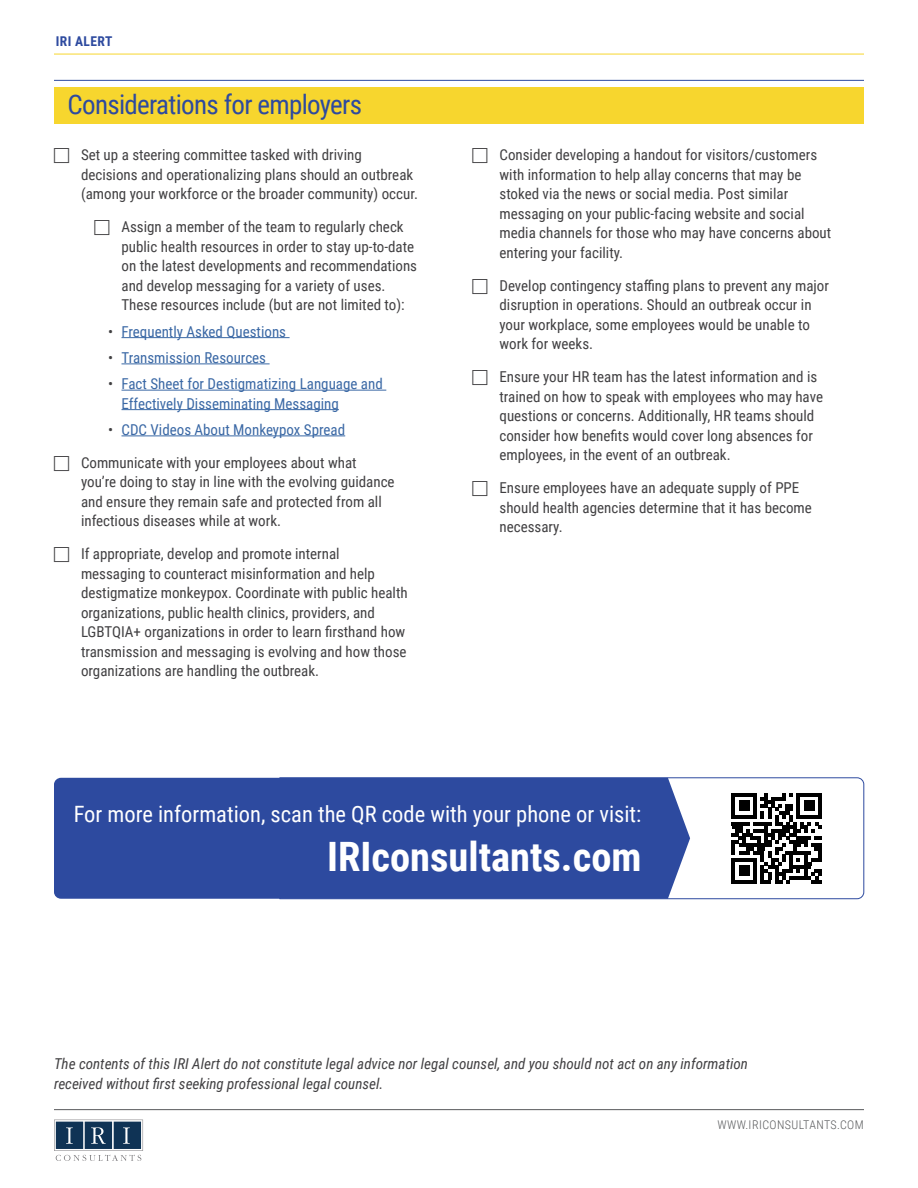
<style>
.page{position:relative;width:918px;height:1188px;background:#fff}
.page>*{position:absolute;margin:0;border:0;box-sizing:border-box;transform-origin:0 0}
.t1{font:700 40.5px "Roboto Condensed";color:#fff}
.t2{font:27px "Roboto Condensed";letter-spacing:-.025em;color:#2d4a9f}
.t3{font:22.5px "Roboto Condensed";color:#fff}
.t4{font:15px/19.5px "Roboto Condensed";color:#414042}
.t5{font:italic 15px/19.5px "Roboto Condensed";color:#414042}
.t6{font:15px/19.5px "Roboto Condensed";color:#3a68a5}
.t7{font:700 13.5px "Roboto Condensed";letter-spacing:.035em;color:#2d4a9f}
.t8{font:300 12px "Roboto Condensed";letter-spacing:.035em;color:#58595b}
.s1{color:#414042}
</style>
<div class="page">
<hr style="left:54px;top:54px;width:810px;height:1px;background:#f7d62e">
<hr style="left:54px;top:1109px;width:810px;height:1px;background:#58595b">
<svg style="left:54px;top:1120px;width:89px;height:41px"></svg>
<svg style="left:258px;top:777px;width:606px;height:122px"></svg>
<div style="left:54px;top:778px;width:636px;height:121px;background:#2d4a9f"></div>
<div style="left:54px;top:87px;width:810px;height:37px;background:#f7d62e"></div>
<hr style="left:54px;top:80px;width:810px;height:1px;background:#2d4a9f">
<hr style="left:122px;top:337px;width:168px;height:1px;background:#3a68a5">
<hr style="left:122px;top:364px;width:148px;height:1px;background:#3a68a5">
<hr style="left:122px;top:390px;width:264px;height:1px;background:#3a68a5">
<hr style="left:122px;top:409px;width:217px;height:1px;background:#3a68a5">
<hr style="left:122px;top:436px;width:223px;height:1px;background:#3a68a5">
<p class="t7" style="left:56px;top:32px;width:58px">IRI ALERT</p>
<h2 class="t2" style="left:68px;top:86px;width:296px">Considerations for employers</h2>
<p class="t4" style="left:81px;top:145px;width:338px">Set up a steering committee tasked with driving decisions and operationalizing plans should an outbreak (among your workforce or the broader community) occur.</p>
<p class="t4" style="left:122px;top:217px;width:297px">Assign a member of the team to regularly check public health resources in order to stay up-to-date on the latest developments and recommendations and develop messaging for a variety of uses.<br>These resources include (but are not limited to):</p>
<p class="t6" style="left:108px;top:321px;width:180px"><span class="s1">•</span> Frequently Asked Questions</p>
<p class="t6" style="left:108px;top:347px;width:160px"><span class="s1">•</span> Transmission Resources</p>
<p class="t6" style="left:122px;top:373px;width:263px;text-indent:-14px"><span class="s1">•</span> Fact Sheet for Destigmatizing Language and<br>Effectively Disseminating Messaging</p>
<p class="t6" style="left:108px;top:419px;width:239px"><span class="s1">•</span> CDC Videos About Monkeypox Spread</p>
<p class="t4" style="left:81px;top:452px;width:315px">Communicate with your employees about what you’re doing to stay in line with the evolving guidance and ensure they remain safe and protected from all infectious diseases while at work.</p>
<p class="t4" style="left:81px;top:544px;width:328px">If appropriate, develop and promote internal messaging to counteract misinformation and help destigmatize monkeypox. Coordinate with public health organizations, public health clinics, providers, and LGBTQIA+ organizations in order to learn firsthand how transmission and messaging is evolving and how those organizations are handling the outbreak.</p>
<p class="t4" style="left:500px;top:145px;width:333px">Consider developing a handout for visitors/customers with information to help allay concerns that may be stoked via the news or social media. Post similar messaging on your public-facing website and social media channels for those who may have concerns about entering your facility.</p>
<p class="t4" style="left:500px;top:275px;width:331px">Develop contingency staffing plans to prevent any major disruption in operations. Should an outbreak occur in your workplace, some employees would be unable to work for weeks.</p>
<p class="t4" style="left:500px;top:367px;width:325px">Ensure your HR team has the latest information and is trained on how to speak with employees who may have questions or concerns. Additionally, HR teams should consider how benefits would cover long absences for employees, in the event of an outbreak.</p>
<p class="t4" style="left:500px;top:478px;width:314px">Ensure employees have an adequate supply of PPE should health agencies determine that it has become necessary.</p>
<h3 class="t3" style="left:74px;top:798px;width:569px">For more information, scan the QR code with your phone or visit:</h3>
<h1 class="t1" style="left:327px;top:828px;width:316px">IRIconsultants.com</h1>
<p class="t5" style="left:54px;top:1054px;width:695px">The contents of this IRI Alert do not constitute legal advice nor legal counsel, and you should not act on any information received without first seeking professional legal counsel.</p>
<p class="t8" style="left:717px;top:1116px;width:148px">WWW.IRICONSULTANTS.COM</p>
</div>
